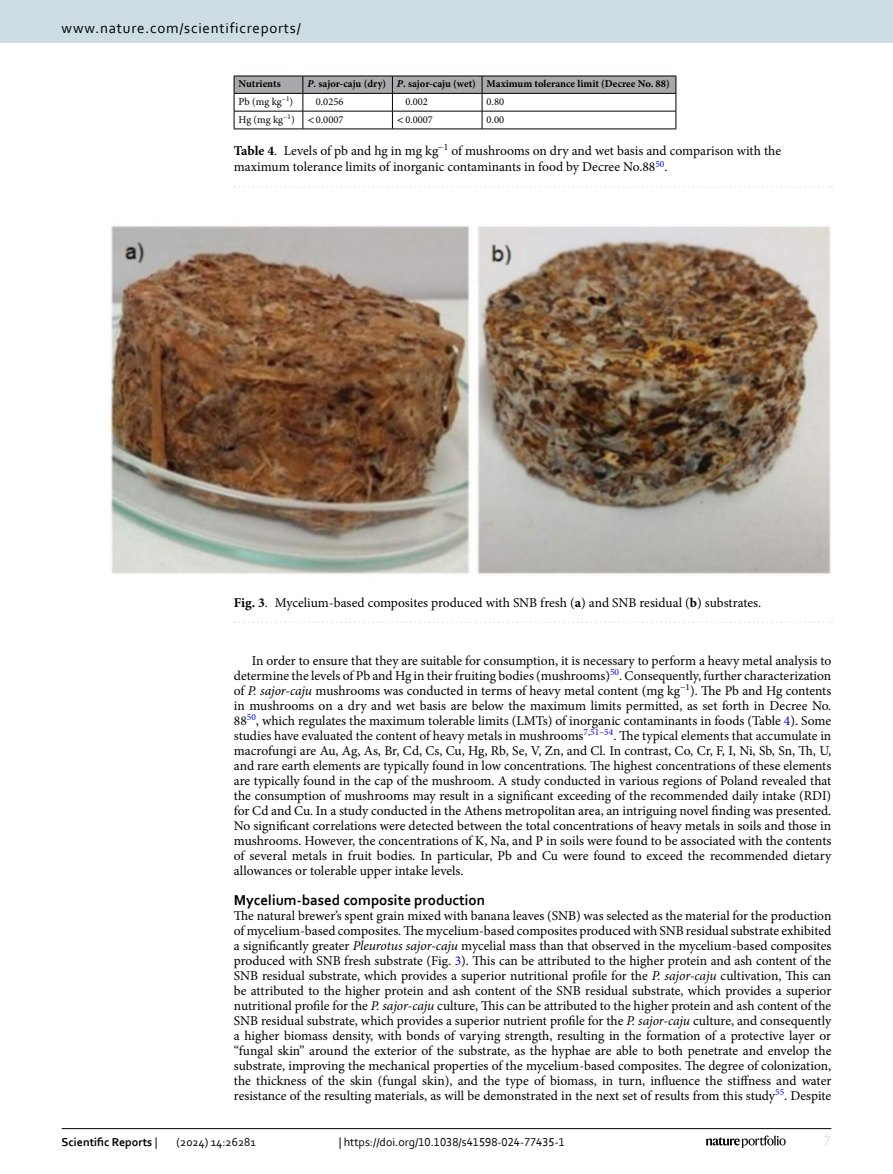
<style>
.page{position:relative;width:893px;height:1174px;background:#fff}
.page>*{position:absolute;margin:0;border:0;box-sizing:border-box;transform-origin:0 0}
.Head_2{font:700 15px "Corbel";color:#000}
.t1{font:15px "Corbel";letter-spacing:.05em;color:#000}
.t2{font:15px "Corbel";color:#d9e4eb}
.Body_Text_Indent{font:13.5px/15px "Minion Pro";color:#000;text-align:justify}
.Body_Text{font:13.5px/15px "Minion Pro";letter-spacing:-.005em;color:#000;text-align:justify}
.Table_Caption{font:13.5px/16.5px "Minion Pro";letter-spacing:-.005em;color:#000}
.Figure_Caption{font:13.5px "Minion Pro";color:#000}
.t3{font:12px "Corbel";color:#000}
.t4{font:700 12px "Corbel";color:#000}
.Table_Head{font:700 10.5px "Minion Pro";color:#000}
.Table_Body{font:10.5px "Minion Pro";color:#000}
.s1{font-style:italic}
.s2{font-family:"STIX"}
.s3{font-weight:700}
.s4{color:#00f}
.s5{font-weight:400}
</style>
<div class="page">
<img style="left:110px;top:226px;width:721px;height:348px">
<svg style="left:235px;top:621px;width:597px;height:2px"></svg>
<hr style="left:303px;top:129px;width:89px;height:1px;background:#000">
<hr style="left:392px;top:129px;width:90px;height:1px;background:#000">
<svg style="left:234px;top:76px;width:443px;height:53px"></svg>
<hr style="left:482px;top:129px;width:194px;height:1px;background:#000">
<hr style="left:234px;top:129px;width:69px;height:1px;background:#000">
<svg style="left:235px;top:186px;width:597px;height:1px"></svg>
<hr style="left:62px;top:1128px;width:769px;height:1px;background:#000">
<svg style="left:706px;top:1135px;width:80px;height:12px"></svg>
<div style="left:0;top:0;width:893px;height:43px;background:#cedde4"></div>
<p class="t1" style="left:62px;top:18px;width:241px">www.nature.com/scientificreports/</p>
<p class="Table_Head" style="left:239px;top:77px;width:44px">Nutrients</p>
<p class="Table_Head" style="left:307px;top:77px;width:80px"><span class="s1">P</span>. sajor-caju (dry)</p>
<p class="Table_Head" style="left:397px;top:77px;width:81px"><span class="s1">P</span>. sajor-caju (wet)</p>
<p class="Table_Head" style="left:487px;top:77px;width:185px">Maximum tolerance limit (Decree No. 88)</p>
<p class="Table_Body" style="left:239px;top:95px;width:56px">Pb (mg kg<sup>−1</sup>)</p>
<p class="Table_Body" style="left:316px;top:95px;width:29px">0.0256</p>
<p class="Table_Body" style="left:405px;top:95px;width:24px">0.002</p>
<p class="Table_Body" style="left:487px;top:95px;width:19px">0.80</p>
<p class="Table_Body" style="left:239px;top:112px;width:58px">Hg (mg kg<sup>−1</sup>)</p>
<p class="Table_Body" style="left:307px;top:112px;width:38px"><span class="s2">&lt;</span>0.0007</p>
<p class="Table_Body" style="left:397px;top:112px;width:38px"><span class="s2">&lt;</span>0.0007</p>
<p class="Table_Body" style="left:487px;top:112px;width:19px">0.00</p>
<p class="Table_Caption" style="left:234px;top:142px;width:549px"><span class="s3">Table 4</span>. Levels of pb and hg in mg kg<sup>−1</sup> of mushrooms on dry and wet basis and comparison with the maximum tolerance limits of inorganic contaminants in food by Decree No.88<sup>50</sup>.</p>
<p class="Figure_Caption" style="left:234px;top:594px;width:529px"><span class="s3">Fig. 3</span>. Mycelium-based composites produced with SNB fresh (<span class="s3">a</span>) and SNB residual (<span class="s3">b</span>) substrates.</p>
<p class="Body_Text_Indent" style="left:234px;top:653px;width:599px;text-indent:18px">In order to ensure that they are suitable for consumption, it is necessary to perform a heavy metal analysis to determine the levels of Pb and Hg in their fruiting bodies (mushrooms)<sup>50</sup>. Consequently, further characterization of <span class="s1">P. sajor-caju</span> mushrooms was conducted in terms of heavy metal content (mg kg<sup>−1</sup>). The Pb and Hg contents in mushrooms on a dry and wet basis are below the maximum limits permitted, as set forth in Decree No.<br>88<sup>50</sup>, which regulates the maximum tolerable limits (LMTs) of inorganic contaminants in foods (Table <span class="s4">4</span>). Some studies have evaluated the content of heavy metals in mushrooms<sup>7</sup><sup>,</sup><sup>51</sup><sup>–</sup><sup>54</sup>. The typical elements that accumulate in macrofungi are Au, Ag, As, Br, Cd, Cs, Cu, Hg, Rb, Se, V, Zn, and Cl. In contrast, Co, Cr, F, I, Ni, Sb, Sn, Th, U, and rare earth elements are typically found in low concentrations. The highest concentrations of these elements are typically found in the cap of the mushroom. A study conducted in various regions of Poland revealed that the consumption of mushrooms may result in a significant exceeding of the recommended daily intake (RDI) for Cd and Cu. In a study conducted in the Athens metropolitan area, an intriguing novel finding was presented.<br>No significant correlations were detected between the total concentrations of heavy metals in soils and those in mushrooms. However, the concentrations of K, Na, and P in soils were found to be associated with the contents of several metals in fruit bodies. In particular, Pb and Cu were found to exceed the recommended dietary allowances or tolerable upper intake levels.</p>
<p class="Head_2" style="left:234px;top:890px;width:253px">Mycelium-based composite production</p>
<p class="Body_Text" style="left:234px;top:908px;width:599px">The natural brewer’s spent grain mixed with banana leaves (SNB) was selected as the material for the production of mycelium-based composites. The mycelium-based composites produced with SNB residual substrate exhibited a significantly greater <span class="s1">Pleurotus sajor-caju</span> mycelial mass than that observed in the mycelium-based composites produced with SNB fresh substrate (Fig. <span class="s4">3</span>). This can be attributed to the higher protein and ash content of the SNB residual substrate, which provides a superior nutritional profile for the <span class="s1">P. sajor-caju</span> cultivation, This can be attributed to the higher protein and ash content of the SNB residual substrate, which provides a superior nutritional profile for the <span class="s1">P. sajor-caju</span> culture, This can be attributed to the higher protein and ash content of the SNB residual substrate, which provides a superior nutrient profile for the <span class="s1">P. sajor-caju</span> culture, and consequently a higher biomass density, with bonds of varying strength, resulting in the formation of a protective layer or “fungal skin” around the exterior of the substrate, as the hyphae are able to both penetrate and envelop the substrate, improving the mechanical properties of the mycelium-based composites. The degree of colonization, the thickness of the skin (fungal skin), and the type of biomass, in turn, influence the stiffness and water resistance of the resulting materials, as will be demonstrated in the next set of results from this study<sup>55</sup>. Despite</p>
<p class="t4" style="left:62px;top:1134px;width:97px">Scientific Reports <span class="s5">|</span></p>
<p class="t3" style="left:177px;top:1134px;width:81px">(2024) 14:26281</p>
<p class="t3" style="left:339px;top:1134px;width:228px">| https://doi.org/10.1038/s41598-024-77435-1</p>
<p class="t2" style="left:824px;top:1132px;width:9px">7</p>
</div>
